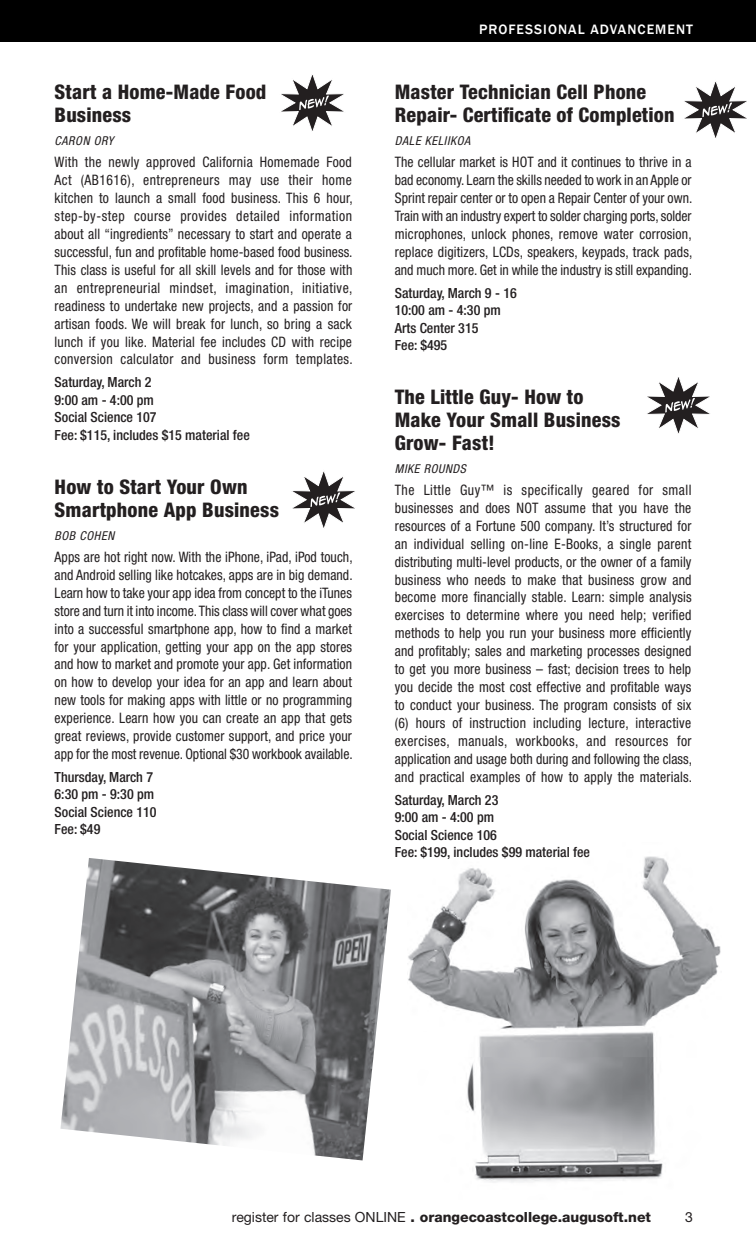
<style>
.page{position:relative;width:756px;height:1260px;background:#fff}
.page>*{position:absolute;margin:0;border:0;box-sizing:border-box;transform-origin:0 0}
.t1{font:800 condensed 20.12px/22.8px "Helvetica Neue";letter-spacing:.01em;color:#231f20}
.t2{font:condensed 14.35px/17.8px "Helvetica Neue";letter-spacing:.01em;color:#231f20;text-align:justify;scale:.95 1}
.t3{font:500 condensed 14px/17.5px "Helvetica Neue";color:#231f20}
.t4{font:800 14px "Helvetica Neue";color:#231f20}
.t5{font:500 14px "Franklin Gothic";letter-spacing:.075em;color:#fff}
.t6{font:14px "Helvetica Neue";color:#231f20}
.t7{font:italic condensed 12.25px "Helvetica Neue";letter-spacing:.05em;color:#231f20}
.s1{font-weight:400}
</style>
<div class="page">
<div style="left:0;top:0;width:756px;height:42px;background:#000"></div>
<img style="left:408px;top:856px;width:313px;height:327px">
<img style="left:60px;top:858px;width:331px;height:302px">
<svg style="left:281px;top:74px;width:63px;height:57px"></svg>
<svg style="left:292px;top:471px;width:63px;height:58px"></svg>
<svg style="left:684px;top:81px;width:63px;height:57px"></svg>
<svg style="left:647px;top:377px;width:63px;height:57px"></svg>
<h1 class="t1" style="left:55px;top:81px;width:213px">Start a Home-Made Food<br>Business</h1>
<p class="t7" style="left:55px;top:133px;width:60px">CARON ORY</p>
<p class="t2" style="left:55px;top:153px;width:315px">With the newly approved California Homemade Food Act (AB1616), entrepreneurs may use their home kitchen to launch a small food business. This 6 hour, step-by-step course provides detailed information about all “ingredients” necessary to start and operate a successful, fun and profitable home-based food business.<br>This class is useful for all skill levels and for those with an entrepreneurial mindset, imagination, initiative, readiness to undertake new projects, and a passion for artisan foods. We will break for lunch, so bring a sack lunch if you like. Material fee includes CD with recipe conversion calculator and business form templates.</p>
<p class="t3" style="left:55px;top:373px;width:197px">Saturday, March 2<br>9:00 am - 4:00 pm<br>Social Science 107<br>Fee: $115, includes $15 material fee</p>
<h1 class="t1" style="left:55px;top:475px;width:226px">How to Start Your Own<br>Smartphone App Business</h1>
<p class="t7" style="left:55px;top:528px;width:62px">BOB COHEN</p>
<p class="t2" style="left:55px;top:548px;width:315px">Apps are hot right now. With the iPhone, iPad, iPod touch, and Android selling like hotcakes, apps are in big demand.<br>Learn how to take your app idea from concept to the iTunes store and turn it into income. This class will cover what goes into a successful smartphone app, how to find a market for your application, getting your app on the app stores and how to market and promote your app. Get information on how to develop your idea for an app and learn about new tools for making apps with little or no programming experience. Learn how you can create an app that gets great reviews, provide customer support, and price your app for the most revenue. Optional $30 workbook available.</p>
<p class="t3" style="left:55px;top:768px;width:104px">Thursday, March 7<br>6:30 pm - 9:30 pm<br>Social Science 110<br>Fee: $49</p>
<p class="t5" style="left:479px;top:21px;width:215px">PROFESSIONAL ADVANCEMENT</p>
<h1 class="t1" style="left:395px;top:81px;width:281px">Master Technician Cell Phone<br>Repair- Certificate of Completion</h1>
<p class="t7" style="left:395px;top:133px;width:77px">DALE KELIIKOA</p>
<p class="t2" style="left:395px;top:153px;width:315px">The cellular market is HOT and it continues to thrive in a bad economy. Learn the skills needed to work in an Apple or Sprint repair center or to open a Repair Center of your own.<br>Train with an industry expert to solder charging ports, solder microphones, unlock phones, remove water corrosion, replace digitizers, LCDs, speakers, keypads, track pads, and much more. Get in while the industry is still expanding.</p>
<p class="t3" style="left:395px;top:284px;width:123px">Saturday, March 9 - 16<br>10:00 am - 4:30 pm<br>Arts Center 315<br>Fee: $495</p>
<h1 class="t1" style="left:395px;top:385px;width:227px">The Little Guy- How to<br>Make Your Small Business<br>Grow- Fast!</h1>
<p class="t7" style="left:395px;top:461px;width:73px">MIKE ROUNDS</p>
<p class="t2" style="left:395px;top:481px;width:315px">The Little Guy™ is specifically geared for small businesses and does NOT assume that you have the resources of a Fortune 500 company. It’s structured for an individual selling on-line E-Books, a single parent distributing multi-level products, or the owner of a family business who needs to make that business grow and become more financially stable. Learn: simple analysis exercises to determine where you need help; verified methods to help you run your business more efficiently and profitably; sales and marketing processes designed to get you more business – fast; decision trees to help you decide the most cost effective and profitable ways to conduct your business. The program consists of six (6) hours of instruction including lecture, interactive exercises, manuals, workbooks, and resources for application and usage both during and following the class, and practical examples of how to apply the materials.</p>
<p class="t3" style="left:395px;top:791px;width:197px">Saturday, March 23<br>9:00 am - 4:00 pm<br>Social Science 106<br>Fee: $199, includes $99 material fee</p>
<p class="t4" style="left:232px;top:1209px;width:421px"><span class="s1">register for classes online</span> . orangecoastcollege.augusoft.net</p>
<p class="t6" style="left:685px;top:1209px;width:9px">3</p>
</div>
